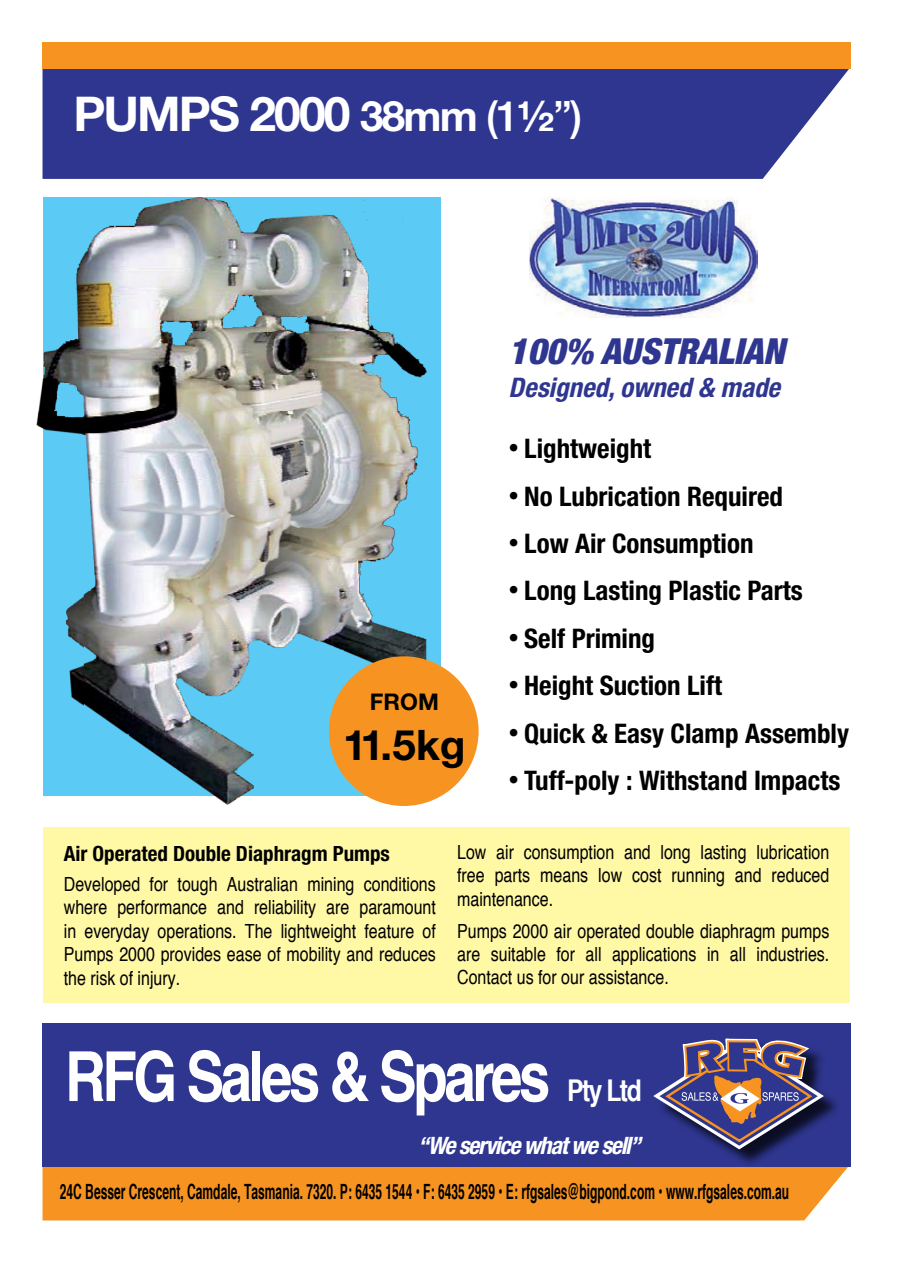
<style>
.page{position:relative;width:902px;height:1263px;background:#fff}
.page>*{position:absolute;margin:0;border:0;box-sizing:border-box;transform-origin:0 0}
.t1{font:700 condensed 69px "Helvetica";letter-spacing:-.05em;color:#fff}
.t2{font:700 48px "Helvetica Neue";letter-spacing:-.04em;color:#fff}
.t3{font:700 42.15px "Helvetica Neue";color:#000}
.t4{font:italic 900 condensed 36px "Helvetica Neue";color:#2e368f}
.t5{font:700 condensed 30px "Helvetica";letter-spacing:-.05em;color:#fff}
.t6{font:700 condensed 27px "Helvetica Neue";color:#000}
.t7{font:italic 700 condensed 27px "Helvetica Neue";color:#2e368f}
.t8{font:italic 700 condensed 24px "Helvetica Neue";letter-spacing:-.05em;color:#fff}
.t9{font:700 22.95px "Helvetica Neue";color:#000}
.t10{font:700 condensed 21px "Helvetica";color:#000;scale:.7 1}
.t11{font:700 condensed 21px "Helvetica Neue";color:#000}
.t12{font:condensed 19.5px/23.4px "Helvetica";color:#000;text-align:justify}
.s1{font-size:42px}
.s2{font-weight:500;font-size:42px}
.s3{font-size:21px}
</style>
<div class="page">
<div style="left:43px;top:827px;width:807px;height:176px;background:#fff8a5"></div>
<div style="left:43px;top:69px;width:806px;height:110px;background:#2e368f"></div>
<div style="left:43px;top:43px;width:807px;height:26px;background:#f79320"></div>
<div style="left:43px;top:1166px;width:807px;height:54px;background:#f79320"></div>
<div style="left:43px;top:1023px;width:807px;height:143px;background:#2e368f"></div>
<div style="left:656px;top:1039px;width:186px;height:129px;background:#000;opacity:.75"></div>
<svg style="left:653px;top:1038px;width:177px;height:115px"></svg>
<img style="left:36px;top:197px;width:405px;height:609px">
<img style="left:529px;top:197px;width:228px;height:121px">
<div style="left:329px;top:656px;width:149px;height:150px;background:#f79320;border-radius:50%"></div>
<p class="t2" style="left:73px;top:84px;width:510px">PUMPS 2000 <span class="s1">38mm</span> <span class="s2">(1</span><span class="s1">½</span><span class="s2">”)</span></p>
<p class="t9" style="left:370px;top:687px;width:70px">FROM</p>
<p class="t3" style="left:343px;top:719px;width:124px">11.5kg</p>
<p class="t4" style="left:509px;top:329px;width:277px">100% AUSTRALIAN</p>
<p class="t7" style="left:509px;top:371px;width:273px">Designed, owned &amp; made</p>
<p class="t6" style="left:509px;top:432px;width:144px"><span class="s3">•</span> Lightweight</p>
<p class="t6" style="left:509px;top:480px;width:276px"><span class="s3">•</span> No Lubrication Required</p>
<p class="t6" style="left:509px;top:527px;width:246px"><span class="s3">•</span> Low Air Consumption</p>
<p class="t6" style="left:509px;top:574px;width:296px"><span class="s3">•</span> Long Lasting Plastic Parts</p>
<p class="t6" style="left:509px;top:622px;width:148px"><span class="s3">•</span> Self Priming</p>
<p class="t6" style="left:509px;top:669px;width:215px"><span class="s3">•</span> Height Suction Lift</p>
<p class="t6" style="left:509px;top:717px;width:342px"><span class="s3">•</span> Quick &amp; Easy Clamp Assembly</p>
<p class="t6" style="left:509px;top:764px;width:333px"><span class="s3">•</span> Tuff-poly : Withstand Impacts</p>
<p class="t11" style="left:64px;top:841px;width:328px">Air Operated Double Diaphragm Pumps</p>
<p class="t12" style="left:64px;top:872px;width:374px">Developed for tough Australian mining conditions where performance and reliability are paramount in everyday operations. The lightweight feature of Pumps 2000 provides ease of mobility and reduces the risk of injury.</p>
<p class="t12" style="left:457px;top:840px;width:374px">Low air consumption and long lasting lubrication free parts means low cost running and reduced maintenance.</p>
<p class="t12" style="left:457px;top:918px;width:374px">Pumps 2000 air operated double diaphragm pumps are suitable for all applications in all industries.<br>Contact us for our assistance.</p>
<p class="t1" style="left:65px;top:1033px;width:487px">RFG Sales &amp; Spares</p>
<p class="t5" style="left:567px;top:1071px;width:76px">Pty Ltd</p>
<p class="t8" style="left:418px;top:1130px;width:225px">“We service what we sell”</p>
<p class="t10" style="left:60px;top:1179px;width:1043px">24C Besser Crescent, Camdale, Tasmania. 7320. P: 6435 1544 • F: 6435 2959 • E: rfgsales@bigpond.com • www.rfgsales.com.au</p>
</div>
